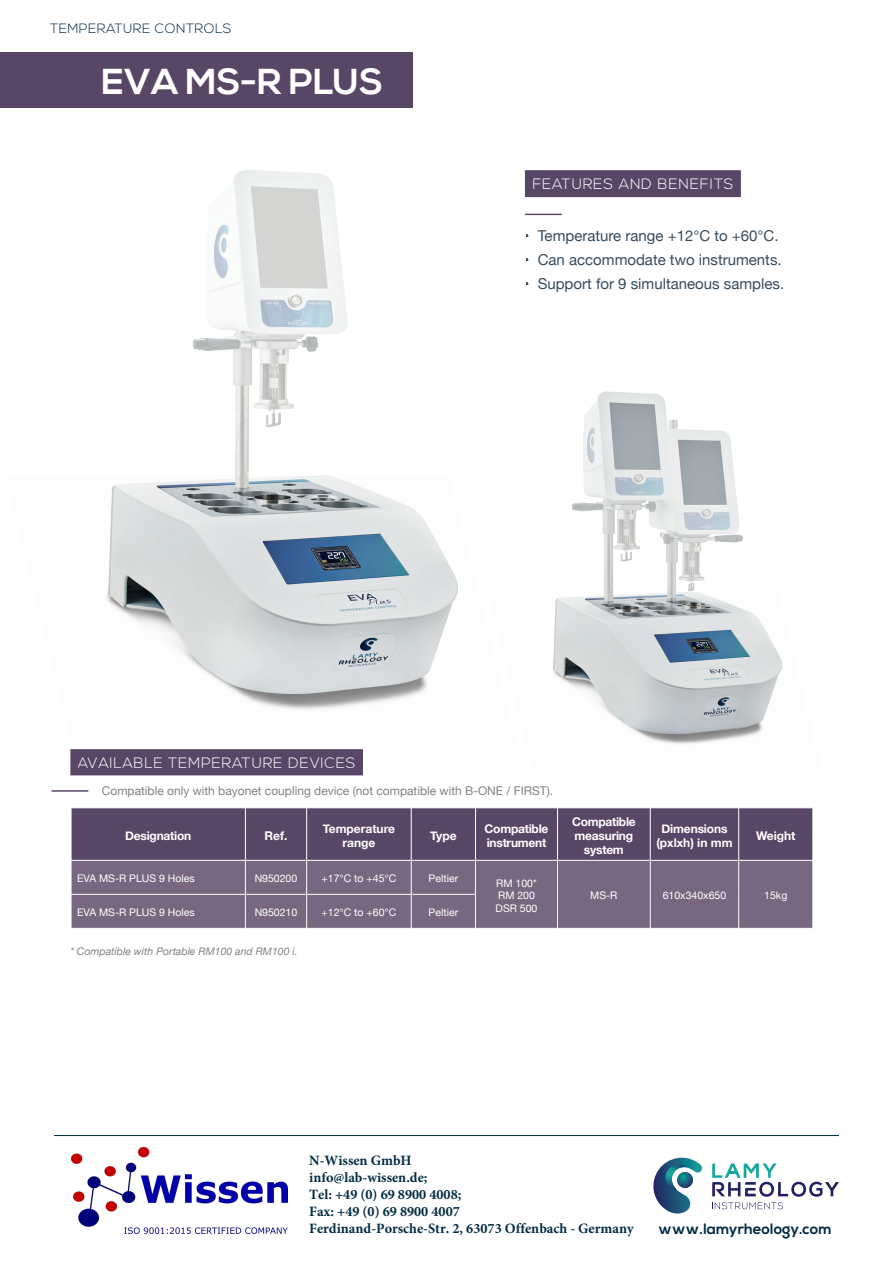
<style>
.page{position:relative;width:893px;height:1263px;background:#fff}
.page>*{position:absolute;margin:0;border:0;box-sizing:border-box;transform-origin:0 0}
.t1{font:700 36px "Nexa";color:#fff}
.t2{font:15px "Helvetica Neue";color:#021e34}
.t3{font:300 15px "Nexa";letter-spacing:.05em;color:#fff}
.t4{font:700 15px "Nexa";color:#032c42}
.t5{font:700 14.25px/17.1px "Minion Pro";color:#032c42}
.t6{font:300 13.5px "Nexa";letter-spacing:.03em;color:#032c42}
.t7{font:700 12px/14.4px "Helvetica Neue";letter-spacing:-.02em;color:#fff;text-align:center}
.t8{font:12px "Helvetica Neue";color:#808285}
.t9{font:700 12px/14.4px "Helvetica Neue";color:#fff;text-align:center}
.t10{font:10.5px "Helvetica Neue";color:#fff}
.t11{font:italic 10.5px "Helvetica Neue";color:#808285}
</style>
<div class="page">
<svg style="left:712px;top:1163px;width:127px;height:47px"></svg>
<svg style="left:653px;top:1158px;width:49px;height:56px"></svg>
<hr style="left:54px;top:1135px;width:785px;height:1px;background:#032c42">
<hr style="left:525px;top:214px;width:37px;height:1px;background:#584666">
<svg style="left:70px;top:749px;width:293px;height:27px;background:#5c4b6a"></svg>
<hr style="left:52px;top:790px;width:36px;height:2px;background:#584666">
<div style="left:72px;top:808px;width:741px;height:52px;background:#584666"></div>
<div style="left:72px;top:861px;width:741px;height:67px;background:#776780"></div>
<hr style="left:245px;top:808px;width:1px;height:52px;background:#fff">
<hr style="left:306px;top:808px;width:1px;height:52px;background:#fff">
<hr style="left:411px;top:808px;width:1px;height:52px;background:#fff">
<hr style="left:475px;top:808px;width:1px;height:52px;background:#fff">
<hr style="left:557px;top:808px;width:1px;height:52px;background:#fff">
<hr style="left:650px;top:808px;width:1px;height:52px;background:#fff">
<hr style="left:738px;top:808px;width:1px;height:52px;background:#fff">
<hr style="left:245px;top:860px;width:1px;height:34px;background:#fff">
<hr style="left:306px;top:860px;width:1px;height:34px;background:#fff">
<hr style="left:411px;top:860px;width:1px;height:34px;background:#fff">
<hr style="left:475px;top:860px;width:1px;height:34px;background:#fff">
<hr style="left:557px;top:860px;width:1px;height:34px;background:#fff">
<hr style="left:650px;top:860px;width:1px;height:34px;background:#fff">
<hr style="left:738px;top:860px;width:1px;height:34px;background:#fff">
<hr style="left:71px;top:894px;width:174px;height:1px;background:#fff">
<hr style="left:245px;top:894px;width:62px;height:1px;background:#fff">
<hr style="left:245px;top:894px;width:1px;height:34px;background:#fff">
<hr style="left:307px;top:894px;width:104px;height:1px;background:#fff">
<hr style="left:306px;top:894px;width:1px;height:34px;background:#fff">
<hr style="left:411px;top:894px;width:65px;height:1px;background:#fff">
<hr style="left:411px;top:894px;width:1px;height:34px;background:#fff">
<hr style="left:475px;top:894px;width:1px;height:34px;background:#fff">
<hr style="left:557px;top:894px;width:1px;height:34px;background:#fff">
<hr style="left:650px;top:894px;width:1px;height:34px;background:#fff">
<hr style="left:738px;top:894px;width:1px;height:34px;background:#fff">
<svg style="left:524px;top:170px;width:217px;height:28px;background:#5e4d6c"></svg>
<img style="left:106px;top:582px;width:352px;height:128px">
<img style="left:639px;top:660px;width:143px;height:84px">
<img style="left:108px;top:170px;width:349px;height:523px">
<img style="left:553px;top:392px;width:228px;height:341px">
<div style="left:0;top:52px;width:413px;height:56px;background:#584666"></div>
<img style="left:71px;top:1147px;width:217px;height:87px">
<p class="t6" style="left:50px;top:21px;width:183px">TEMPERATURE CONTROLS</p>
<p class="t1" style="left:101px;top:60px;width:283px">EVA MS-R PLUS</p>
<p class="t3" style="left:532px;top:175px;width:202px">FEATURES AND BENEFITS</p>
<h2 class="t2" style="left:525px;top:224px;width:255px">• Temperature range +12°C to +60°C.</h2>
<h2 class="t2" style="left:525px;top:248px;width:258px">• Can accommodate two instruments.</h2>
<h2 class="t2" style="left:525px;top:272px;width:261px">• Support for 9 simultaneous samples.</h2>
<p class="t3" style="left:78px;top:754px;width:279px">AVAILABLE TEMPERATURE DEVICES</p>
<p class="t8" style="left:102px;top:782px;width:453px">Compatible only with bayonet coupling device (not compatible with B-ONE / FIRST).</p>
<p class="t7" style="left:125px;top:829px;width:68px">Designation</p>
<p class="t7" style="left:265px;top:829px;width:24px">Ref.</p>
<p class="t9" style="left:323px;top:821px;width:74px">Temperature range</p>
<p class="t7" style="left:430px;top:829px;width:28px">Type</p>
<p class="t7" style="left:485px;top:821px;width:65px;text-align:left">Compatible instrument</p>
<p class="t7" style="left:572px;top:814px;width:65px">Compatible measuring system</p>
<p class="t7" style="left:656px;top:821px;width:78px">Dimensions (pxlxh) in mm</p>
<p class="t7" style="left:756px;top:829px;width:41px">Weight</p>
<p class="t10" style="left:77px;top:871px;width:119px">EVA MS-R PLUS 9 Holes</p>
<p class="t10" style="left:255px;top:871px;width:44px">N950200</p>
<p class="t10" style="left:322px;top:871px;width:76px">+17°C to +45°C</p>
<p class="t10" style="left:429px;top:871px;width:31px">Peltier</p>
<p class="t10" style="left:496px;top:875px;width:42px">RM 100*</p>
<p class="t10" style="left:498px;top:888px;width:38px">RM 200</p>
<p class="t10" style="left:496px;top:901px;width:43px">DSR 500</p>
<p class="t10" style="left:590px;top:888px;width:29px">MS-R</p>
<p class="t10" style="left:663px;top:888px;width:65px">610x340x650</p>
<p class="t10" style="left:764px;top:888px;width:25px">15kg</p>
<p class="t10" style="left:77px;top:905px;width:119px">EVA MS-R PLUS 9 Holes</p>
<p class="t10" style="left:255px;top:905px;width:44px">N950210</p>
<p class="t10" style="left:322px;top:905px;width:76px">+12°C to +60°C</p>
<p class="t10" style="left:429px;top:905px;width:31px">Peltier</p>
<p class="t11" style="left:70px;top:944px;width:229px">* Compatible with Portable RM100 and RM100 i.</p>
<h3 class="t5" style="left:309px;top:1151px;width:326px">N-Wissen GmbH<br>info@lab-wissen.de;<br>Tel: +49 (0) 69 8900 4008;<br>Fax: +49 (0) 69 8900 4007<br>Ferdinand-Porsche-Str. 2, 63073 Offenbach - Germany</h3>
<h2 class="t4" style="left:658px;top:1220px;width:175px">www.lamyrheology.com</h2>
</div>
